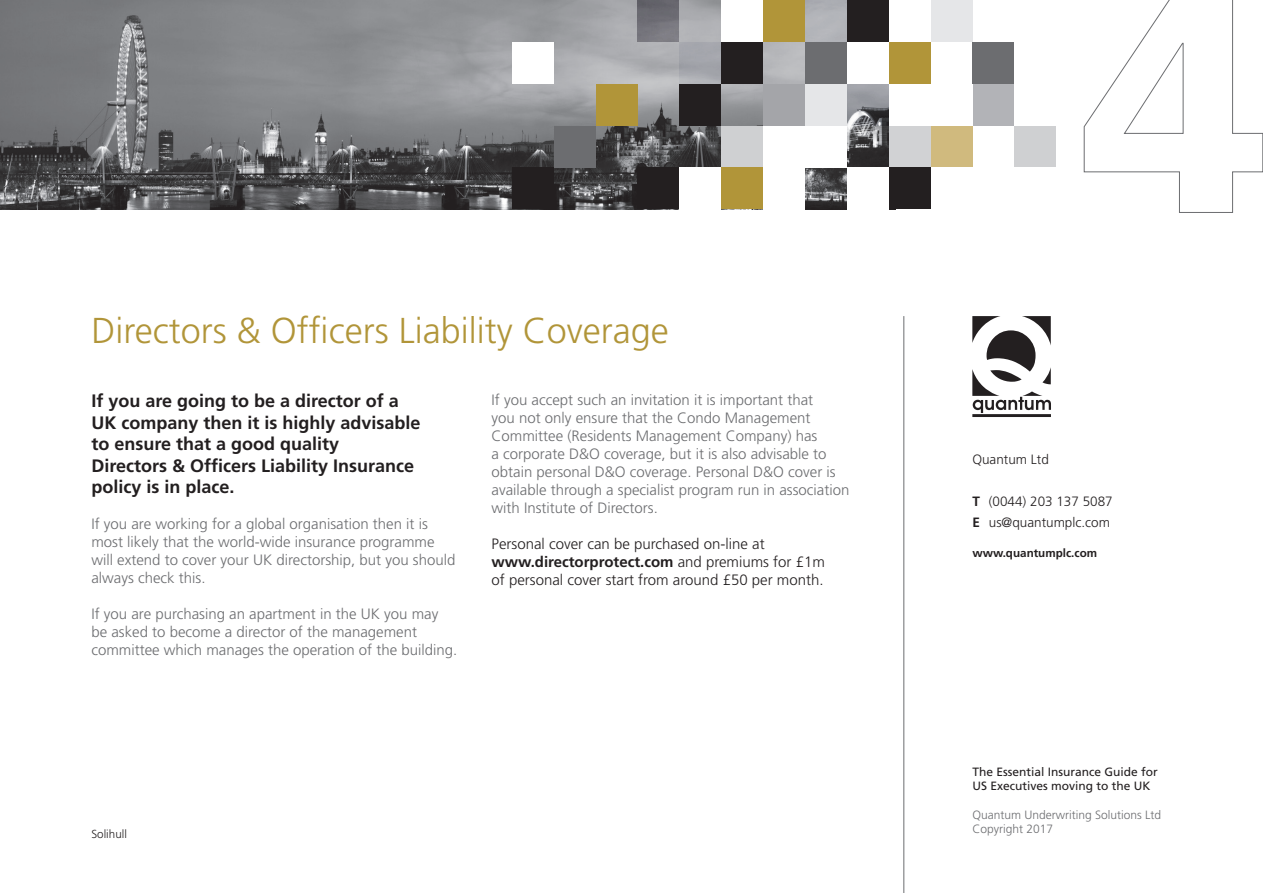
<style>
.page{position:relative;width:1263px;height:893px;background:#fff}
.page>*{position:absolute;margin:0;border:0;box-sizing:border-box;transform-origin:0 0}
.t1{font:300 36px "Frutiger";color:#b19539}
.t2{font:700 18px/21.6px "Frutiger";color:#231f20}
.t3{font:300 15px/18px "Frutiger";color:#6c6d70}
.t4{font:300 15px "Frutiger";color:#231f20}
.t5{font:700 15px "Frutiger";color:#231f20}
.t6{font:300 13.5px "Frutiger";color:#231f20}
.t7{font:12px "Frutiger";color:#231f20}
.t8{font:300 12px "Frutiger";color:#6c6d70}
.t9{font:700 11.7px "Frutiger";color:#231f20}
.t10{font:300 11.7px "Frutiger";color:#231f20}
.s1{font-weight:300}
.s2{font-weight:700}
</style>
<div class="page">
<svg style="left:1083px;top:0;width:180px;height:213px"></svg>
<img style="left:0;top:0;width:889px;height:209px">
<div style="left:972px;top:42px;width:42px;height:42px;background:#6c6d70"></div>
<div style="left:972px;top:84px;width:42px;height:42px;background:#b2b3b7"></div>
<div style="left:930px;top:0;width:42px;height:42px;background:#e5e6e8"></div>
<div style="left:889px;top:42px;width:41px;height:42px;background:#b19539"></div>
<div style="left:847px;top:0;width:42px;height:42px;background:#231f20"></div>
<div style="left:847px;top:42px;width:42px;height:42px;background:#fff"></div>
<svg style="left:847px;top:84px;width:42px;height:42px;background:#898b90"></svg>
<div style="left:805px;top:0;width:42px;height:42px;background:#b2b4b9"></div>
<div style="left:805px;top:42px;width:42px;height:42px;background:#6c6d70"></div>
<div style="left:805px;top:84px;width:42px;height:42px;background:#e5e6e8"></div>
<div style="left:763px;top:0;width:42px;height:42px;background:#b19539"></div>
<div style="left:763px;top:84px;width:42px;height:42px;background:#a4a5a9"></div>
<div style="left:721px;top:0;width:42px;height:42px;background:#fff"></div>
<div style="left:721px;top:42px;width:42px;height:42px;background:#231f20"></div>
<div style="left:679px;top:42px;width:42px;height:42px;background:linear-gradient(to bottom,#a0a2a9,#abadb2)"></div>
<div style="left:679px;top:84px;width:42px;height:42px;background:#231f20"></div>
<div style="left:1014px;top:126px;width:42px;height:41px;background:#cfd0d2"></div>
<div style="left:930px;top:126px;width:42px;height:41px;background:#d0ba7e"></div>
<div style="left:889px;top:126px;width:41px;height:41px;background:#d1d2d4"></div>
<div style="left:889px;top:167px;width:41px;height:42px;background:#231f20"></div>
<div style="left:847px;top:167px;width:42px;height:46px;background:#fff"></div>
<div style="left:805px;top:126px;width:42px;height:41px;background:#fff"></div>
<div style="left:763px;top:126px;width:45px;height:41px;background:#fff"></div>
<div style="left:763px;top:165px;width:42px;height:46px;background:#fff"></div>
<div style="left:721px;top:126px;width:42px;height:41px;background:#cfd0d2"></div>
<div style="left:721px;top:167px;width:42px;height:42px;background:#b19539"></div>
<div style="left:679px;top:167px;width:42px;height:46px;background:#fff"></div>
<div style="left:637px;top:0;width:42px;height:42px;background:linear-gradient(to bottom,#606067,#807f86)"></div>
<div style="left:596px;top:84px;width:41px;height:42px;background:#b19539"></div>
<div style="left:512px;top:42px;width:42px;height:42px;background:#fff"></div>
<div style="left:637px;top:167px;width:42px;height:42px;background:#231f20"></div>
<div style="left:554px;top:126px;width:42px;height:41px;background:#6c6d70"></div>
<div style="left:512px;top:167px;width:42px;height:42px;background:#231f20"></div>
<hr style="left:972px;top:414px;width:79px;height:3px;background:#231f20">
<svg style="left:972px;top:316px;width:79px;height:97px"></svg>
<hr style="left:903px;top:316px;width:1px;height:577px;background:#6c6d70">
<p class="t1" style="left:91px;top:310px;width:579px">Directors &amp; Officers Liability Coverage</p>
<p class="t2" style="left:91px;top:390px;width:309px">If you are going to be a director of a</p>
<p class="t2" style="left:91px;top:411px;width:331px">UK company then it is highly advisable</p>
<p class="t2" style="left:91px;top:433px;width:249px">to ensure that a good quality</p>
<p class="t2" style="left:91px;top:454px;width:324px">Directors &amp; Officers Liability Insurance policy is in place.</p>
<p class="t3" style="left:91px;top:515px;width:365px">If you are working for a global organisation then it is most likely that the world-wide insurance programme will extend to cover your UK directorship, but you should always check this.</p>
<p class="t3" style="left:91px;top:605px;width:367px">If you are purchasing an apartment in the UK you may be asked to become a director of the management committee which manages the operation of the building.</p>
<p class="t3" style="left:491px;top:390px;width:359px">If you accept such an invitation it is important that<br>you not only ensure that the Condo Management Committee (Residents Management Company) has<br>a corporate D&amp;O coverage, but it is also advisable to obtain personal D&amp;O coverage. Personal D&amp;O cover is available through a specialist program run in association with Institute of Directors.</p>
<p class="t4" style="left:491px;top:535px;width:275px">Personal cover can be purchased on-line at</p>
<p class="t5" style="left:491px;top:553px;width:335px">www.directorprotect.com <span class="s1">and premiums for £1m</span></p>
<p class="t4" style="left:491px;top:571px;width:334px">of personal cover start from around £50 per month.</p>
<p class="t10" style="left:91px;top:828px;width:37px">Solihull</p>
<p class="t6" style="left:972px;top:452px;width:78px">Quantum Ltd</p>
<p class="t6" style="left:972px;top:494px;width:142px"><span class="s2">T</span> (0044) 203 137 5087</p>
<p class="t6" style="left:972px;top:515px;width:139px"><span class="s2">E</span> us@quantumplc.com</p>
<p class="t9" style="left:972px;top:546px;width:126px">www.quantumplc.com</p>
<p class="t7" style="left:972px;top:764px;width:187px">The Essential Insurance Guide for</p>
<p class="t7" style="left:972px;top:779px;width:180px">US Executives moving to the UK</p>
<p class="t8" style="left:972px;top:808px;width:190px">Quantum Underwriting Solutions Ltd</p>
<p class="t8" style="left:972px;top:822px;width:82px">Copyright 2017</p>
</div>
